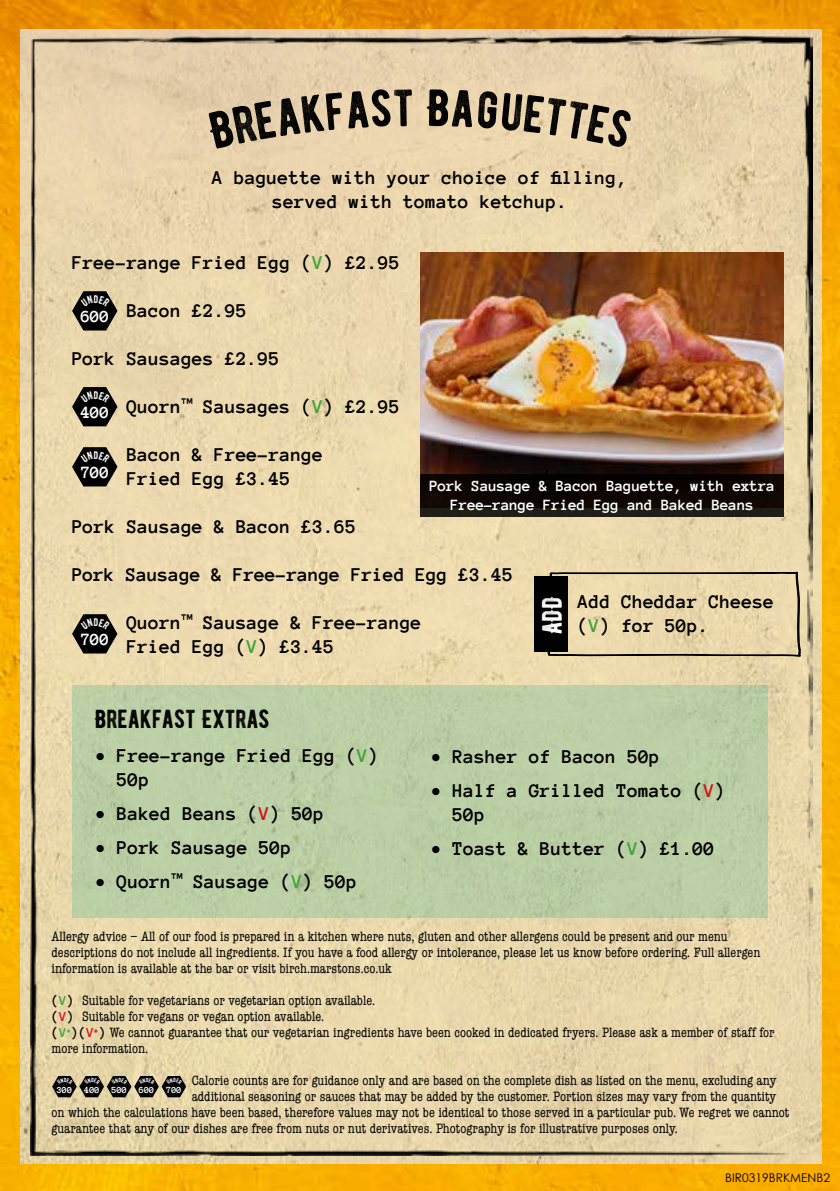
<style>
.page{position:relative;width:840px;height:1191px;background:#fff}
.page>*{position:absolute;margin:0;border:0;box-sizing:border-box;transform-origin:0 0}
.t1{font:28px "BERNIER Distressed";color:#fff}
.t2{font:26px "BERNIER Distressed";color:#000}
.t3{font:700 20px/24px "Anonymous Pro";color:#000}
.t4{font:700 17.6px "Anonymous Pro";color:#fff}
.t5{font:700 16px/19.2px "Anonymous Pro";letter-spacing:-.02em;color:#fff;text-align:center}
.t6{font:condensed 14px/16px "American Typewriter";color:#000}
.t7{font:12px "Century Gothic";color:#000}
.t8{font:700 9.6px "Anonymous Pro";color:#fff}
.s1{color:#3fa535}
.s2{color:#cd171a}
.s3{font-family:"Anonymous Pro";font-weight:700;font-stretch:normal}
.s4{font-family:"Anonymous Pro";font-weight:700;font-stretch:normal;color:#3fa535}
.s5{font-family:"Anonymous Pro";font-weight:700;font-stretch:normal;color:#cd171a}
</style>
<div class="page">
<img style="left:0;top:0;width:839px;height:1191px">
<img style="left:20px;top:29px;width:801px;height:1134px">
<img style="left:31px;top:36px;width:780px;height:1119px">
<img style="left:420px;top:253px;width:363px;height:221px">
<div style="left:72px;top:685px;width:695px;height:232px;background:#bccfa5"></div>
<div style="left:420px;top:474px;width:363px;height:42px;background:linear-gradient(to bottom,#030000,#1d1813)"></div>
<svg style="left:546px;top:442px;width:255px;height:292px;background:#b5aa89"></svg>
<div style="left:534px;top:576px;width:33px;height:76px;background:#000"></div>
<svg style="left:206px;top:89px;width:206px;height:60px;background:#e7d1ad"></svg>
<div style="left:426px;top:89px;width:206px;height:59px;background:#ebd6af"></div>
<svg style="left:72px;top:291px;width:45px;height:39px;background:#383329"></svg>
<svg style="left:72px;top:387px;width:45px;height:39px;background:#38342a"></svg>
<svg style="left:72px;top:614px;width:45px;height:39px;background:#39352a"></svg>
<svg style="left:52px;top:1076px;width:134px;height:21px;background:#464133"></svg>
<svg style="left:72px;top:447px;width:45px;height:39px;background:#39352a"></svg>
<h3 class="t3" style="left:212px;top:164px;width:416px;text-align:center">A baguette with your choice of filling, served with tomato ketchup.</h3>
<h3 class="t3" style="left:72px;top:250px;width:329px">Free-range Fried Egg (<span class="s1">V</span>) £2.95</h3>
<h3 class="t3" style="left:127px;top:298px;width:122px">Bacon £2.95</h3>
<h3 class="t3" style="left:72px;top:346px;width:209px">Pork Sausages £2.95</h3>
<h3 class="t3" style="left:127px;top:394px;width:274px">Quorn™ Sausages (<span class="s1">V</span>) £2.95</h3>
<h3 class="t3" style="left:127px;top:442px;width:198px">Bacon &amp; Free-range<br>Fried Egg £3.45</h3>
<h3 class="t3" style="left:72px;top:514px;width:285px">Pork Sausage &amp; Bacon £3.65</h3>
<h3 class="t3" style="left:72px;top:562px;width:442px">Pork Sausage &amp; Free-range Fried Egg £3.45</h3>
<h3 class="t3" style="left:127px;top:610px;width:296px">Quorn™ Sausage &amp; Free-range<br>Fried Egg (<span class="s1">V</span>) £3.45</h3>
<p class="t4" style="left:81px;top:306px;width:30px">600</p>
<p class="t4" style="left:81px;top:402px;width:30px">400</p>
<p class="t4" style="left:81px;top:462px;width:30px">700</p>
<p class="t5" style="left:429px;top:475px;width:347px">Pork Sausage &amp; Bacon Baguette, with extra<br>Free-range Fried Egg and Baked Beans</p>
<h3 class="t3" style="left:577px;top:588px;width:198px">Add Cheddar Cheese</h3>
<h1 class="t1" style="left:534px;top:634px;width:40px;rotate:-90deg">ADD</h1>
<h3 class="t3" style="left:577px;top:612px;width:133px">(<span class="s1">V</span>) for 50p.</h3>
<p class="t4" style="left:81px;top:629px;width:30px">700</p>
<h2 class="t2" style="left:95px;top:702px;width:176px">BREAKFAST EXTRAS</h2>
<h3 class="t3" style="left:117px;top:743px;width:264px;text-indent:-22px">• Free-range Fried Egg (<span class="s1">V</span>)<br>50p</h3>
<h3 class="t3" style="left:95px;top:801px;width:231px">• Baked Beans (<span class="s2">V</span>) 50p</h3>
<h3 class="t3" style="left:95px;top:835px;width:198px">• Pork Sausage 50p</h3>
<h3 class="t3" style="left:95px;top:869px;width:264px">• Quorn™ Sausage (<span class="s1">V</span>) 50p</h3>
<h3 class="t3" style="left:430px;top:744px;width:231px">• Rasher of Bacon 50p</h3>
<h3 class="t3" style="left:452px;top:778px;width:274px;text-indent:-22px">• Half a Grilled Tomato (<span class="s2">V</span>)<br>50p</h3>
<h3 class="t3" style="left:430px;top:836px;width:285px">• Toast &amp; Butter (<span class="s1">V</span>) £1.00</h3>
<p class="t6" style="left:51px;top:928px;width:710px">Allergy advice – All of our food is prepared in a kitchen where nuts, gluten and other allergens could be present and our menu descriptions do not include all ingredients. If you have a food allergy or intolerance, please let us know before ordering. Full allergen information is available at the bar or visit birch.marstons.co.uk</p>
<p class="t6" style="left:51px;top:992px;width:724px"><span class="s3">(</span><span class="s4">V</span><span class="s3">)</span> Suitable for vegetarians or vegetarian option available.<br><span class="s3">(</span><span class="s5">V</span><span class="s3">)</span> Suitable for vegans or vegan option available.<br><span class="s3">(</span><span class="s4">V</span><sup>*</sup><span class="s3">)(</span><span class="s5">V</span><sup>*</sup><span class="s3">)</span> We cannot guarantee that our vegetarian ingredients have been cooked in dedicated fryers. Please ask a member of staff for more information.</p>
<p class="t6" style="left:191px;top:1072px;width:585px">Calorie counts are for guidance only and are based on the complete dish as listed on the menu, excluding any</p>
<p class="t6" style="left:191px;top:1088px;width:585px">additional seasoning or sauces that may be added by the customer. Portion sizes may vary from the quantity</p>
<p class="t6" style="left:51px;top:1104px;width:739px">on which the calculations have been based, therefore values may not be identical to those served in a particular pub. We regret we cannot</p>
<p class="t6" style="left:51px;top:1120px;width:627px">guarantee that any of our dishes are free from nuts or nut derivatives. Photography is for illustrative purposes only.</p>
<p class="t8" style="left:57px;top:1084px;width:17px">300</p>
<p class="t8" style="left:139px;top:1084px;width:17px">600</p>
<p class="t8" style="left:84px;top:1084px;width:17px">400</p>
<p class="t8" style="left:166px;top:1084px;width:17px">700</p>
<p class="t8" style="left:111px;top:1084px;width:17px">500</p>
<p class="t7" style="left:725px;top:1170px;width:106px">BIR0319BRKMENB2</p>
</div>
